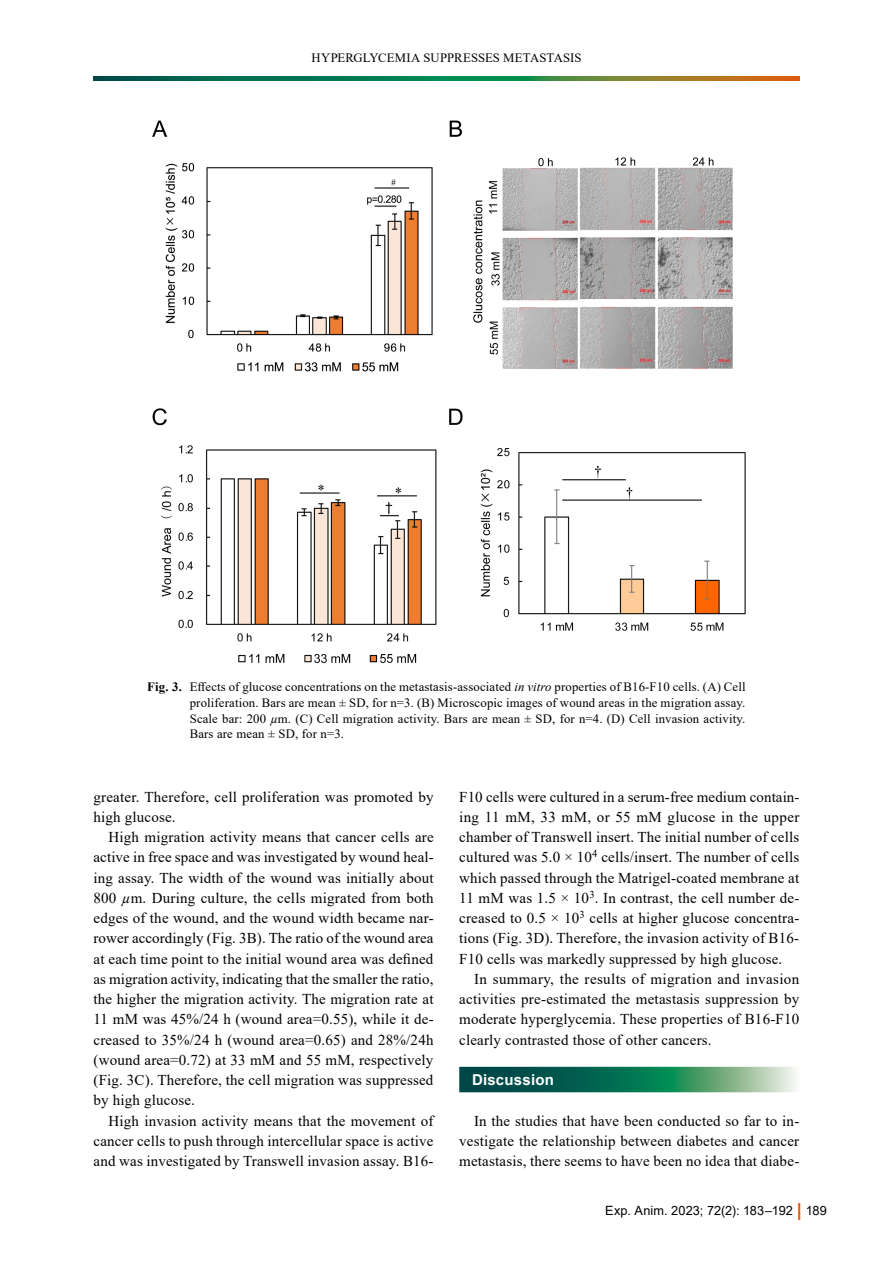
<style>
.page{position:relative;width:893px;height:1263px;background:#fff}
.page>*{position:absolute;margin:0;border:0;box-sizing:border-box;transform-origin:0 0}
.t1{font:15px/20.2px "Times New Roman";letter-spacing:.01em;color:#000;text-align:justify}
.t2{font:700 15px "Arial";letter-spacing:.015em;color:#fff}
.t3{font:12.75px/15.8px "Times New Roman";letter-spacing:.01em;color:#000;text-align:justify}
.t4{font:12.75px "Arial";letter-spacing:.01em;color:#000}
.s1{font-weight:700}
.s2{font-style:italic}
.s3{font-weight:700;font-size:18px;color:#e15400}
</style>
<div class="page">
<svg style="left:459px;top:1067px;width:337px;height:25px;background:#318067"></svg>
<svg style="left:94px;top:77px;width:705px;height:4px;background:#377842"></svg>
<img style="left:152px;top:120px;width:594px;height:543px">
<p class="t3" style="left:311px;top:49px;width:272px">HYPERGLYCEMIA SUPPRESSES METASTASIS</p>
<p class="t3" style="left:190px;top:678px;width:557px;text-indent:-42px"><span class="s1">Fig. 3.</span> Effects of glucose concentrations on the metastasis-associated <span class="s2">in vitro</span> properties of B16-F10 cells. (A) Cell proliferation. Bars are mean ± SD, for n=3. (B) Microscopic images of wound areas in the migration assay.<br>Scale bar: 200 <span class="s2">µ</span>m. (C) Cell migration activity. Bars are mean ± SD, for n=4. (D) Cell invasion activity.<br>Bars are mean ± SD, for n=3.</p>
<p class="t1" style="left:94px;top:786px;width:341px">greater. Therefore, cell proliferation was promoted by high glucose.</p>
<p class="t1" style="left:94px;top:826px;width:342px;text-indent:15px">High migration activity means that cancer cells are active in free space and was investigated by wound heal&shy;ing assay. The width of the wound was initially about 800 <span class="s2">µ</span>m. During culture, the cells migrated from both edges of the wound, and the wound width became nar&shy;rower accordingly (Fig. 3B). The ratio of the wound area at each time point to the initial wound area was defined as migration activity, indicating that the smaller the ratio, the higher the migration activity. The migration rate at 11 mM was 45%/24 h (wound area=0.55), while it de&shy;creased to 35%/24 h (wound area=0.65) and 28%/24h (wound area=0.72) at 33 mM and 55 mM, respectively (Fig. 3C). Therefore, the cell migration was suppressed by high glucose.</p>
<p class="t1" style="left:94px;top:1110px;width:342px;text-indent:15px">High invasion activity means that the movement of cancer cells to push through intercellular space is active and was investigated by Transwell invasion assay. B16-</p>
<p class="t1" style="left:459px;top:786px;width:342px">F10 cells were cultured in a serum-free medium contain&shy;ing 11 mM, 33 mM, or 55 mM glucose in the upper chamber of Transwell insert. The initial number of cells cultured was 5.0 × 10<sup>4</sup> cells/insert. The number of cells which passed through the Matrigel-coated membrane at 11 mM was 1.5 × 10<sup>3</sup>. In contrast, the cell number de&shy;creased to 0.5 × 10<sup>3</sup> cells at higher glucose concentra&shy;tions (Fig. 3D). Therefore, the invasion activity of B16- F10 cells was markedly suppressed by high glucose.</p>
<p class="t1" style="left:459px;top:968px;width:342px;text-indent:15px">In summary, the results of migration and invasion activities pre-estimated the metastasis suppression by moderate hyperglycemia. These properties of B16-F10 clearly contrasted those of other cancers.</p>
<p class="t2" style="left:472px;top:1069px;width:83px">Discussion</p>
<p class="t1" style="left:459px;top:1110px;width:342px;text-indent:15px">In the studies that have been conducted so far to in&shy;vestigate the relationship between diabetes and cancer metastasis, there seems to have been no idea that diabe-</p>
<p class="t4" style="left:605px;top:1202px;width:223px">Exp. Anim. 2023; 72(2): 183–192 <span class="s3">|</span> 189</p>
</div>
